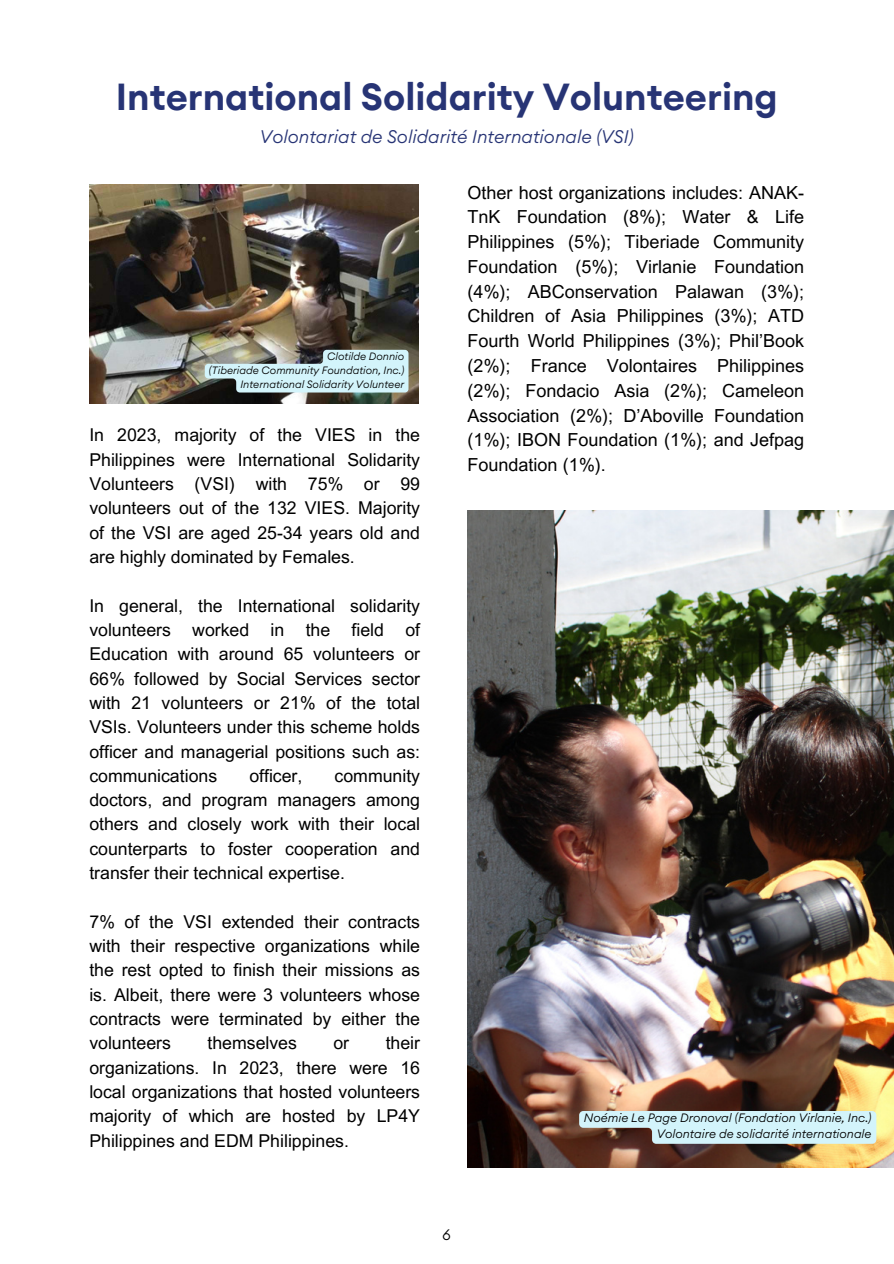
<style>
.page{position:relative;width:894px;height:1264px;background:#fff}
.page>*{position:absolute;margin:0;border:0;box-sizing:border-box;transform-origin:0 0}
.t1{font:600 37.5px "Euclid Circular A";color:#273475}
.t2{font:18px/24.8px "Arial MT Pro";color:#000;text-align:justify}
.t3{font:italic 300 18px "Euclid Circular A";color:#273475}
.t4{font:17.7px/24.3px "Arial MT Pro";color:#000;text-align:justify}
.t5{font:300 15px "Euclid Circular A";color:#000}
.t6{font:italic 300 12px/16px "Euclid Circular A";color:#000;text-align:right}
.t7{font:italic 300 10.5px "Euclid Circular A";color:#000}
</style>
<div class="page">
<img style="left:89px;top:185px;width:329px;height:218px">
<img style="left:467px;top:511px;width:425px;height:656px">
<svg style="left:579px;top:1110px;width:297px;height:33px;background:#c1d8dc"></svg>
<svg style="left:205px;top:350px;width:203px;height:42px;background:#bbd4d7"></svg>
<h1 class="t1" style="left:116px;top:80px;width:663px">International Solidarity Volunteering</h1>
<h1 class="t3" style="left:260px;top:128px;width:375px">Volontariat de Solidarité Internationale (VSI)</h1>
<h1 class="t7" style="left:327px;top:351px;width:78px">Clotilde Donnio</h1>
<p class="t7" style="left:209px;top:365px;width:197px">(Tiberiade Community Foundation, Inc.)</p>
<h2 class="t7" style="left:240px;top:379px;width:165px">International Solidarity Volunteer</h2>
<p class="t4" style="left:89px;top:425px;width:332px">In 2023, majority of the VIES in the Philippines were International Solidarity Volunteers (VSI) with 75% or 99 volunteers out of the 132 VIES. Majority of the VSI are aged 25-34 years old and are highly dominated by Females.</p>
<p class="t4" style="left:89px;top:595px;width:332px">In general, the International solidarity volunteers worked in the field of Education with around 65 volunteers or 66% followed by Social Services sector with 21 volunteers or 21% of the total VSIs. Volunteers under this scheme holds officer and managerial positions such as: communications</p>
<p class="t4" style="left:249px;top:765px;width:55px">officer,</p>
<p class="t4" style="left:89px;top:765px;width:332px;text-indent:245px">community doctors, and program managers among others and closely work with their local counterparts to foster cooperation and transfer their technical expertise.</p>
<p class="t4" style="left:89px;top:911px;width:332px">7% of the VSI extended their contracts with their respective organizations while the rest opted to finish their missions as is. Albeit, there were 3 volunteers whose contracts were terminated by either the volunteers</p>
<p class="t4" style="left:89px;top:1033px;width:332px;text-indent:296px">their organizations. In 2023, there were 16 local organizations that hosted volunteers majority of which are hosted by LP4Y Philippines and EDM Philippines.</p>
<p class="t4" style="left:207px;top:1033px;width:91px">themselves</p>
<p class="t4" style="left:333px;top:1033px;width:17px">or</p>
<h1 class="t2" style="left:467px;top:182px;width:338px">Other host organizations includes: ANAK-TnK Foundation (8%); Water &amp; Life Philippines (5%); Tiberiade Community Foundation (5%); Virlanie Foundation (4%); ABConservation Palawan (3%); Children of Asia Philippines (3%); ATD Fourth World Philippines (3%); Phil’Book (2%); France Volontaires Philippines (2%); Fondacio Asia (2%); Cameleon Association (2%); D’Aboville Foundation (1%); IBON Foundation (1%); and Jefpag Foundation (1%).</h1>
<h1 class="t6" style="left:583px;top:1110px;width:289px">Noémie Le Page Dronoval (Fondation Virlanie, Inc.)<br>Volontaire de solidarité internationale</h1>
<p class="t5" style="left:442px;top:1227px;width:10px">6</p>
</div>
